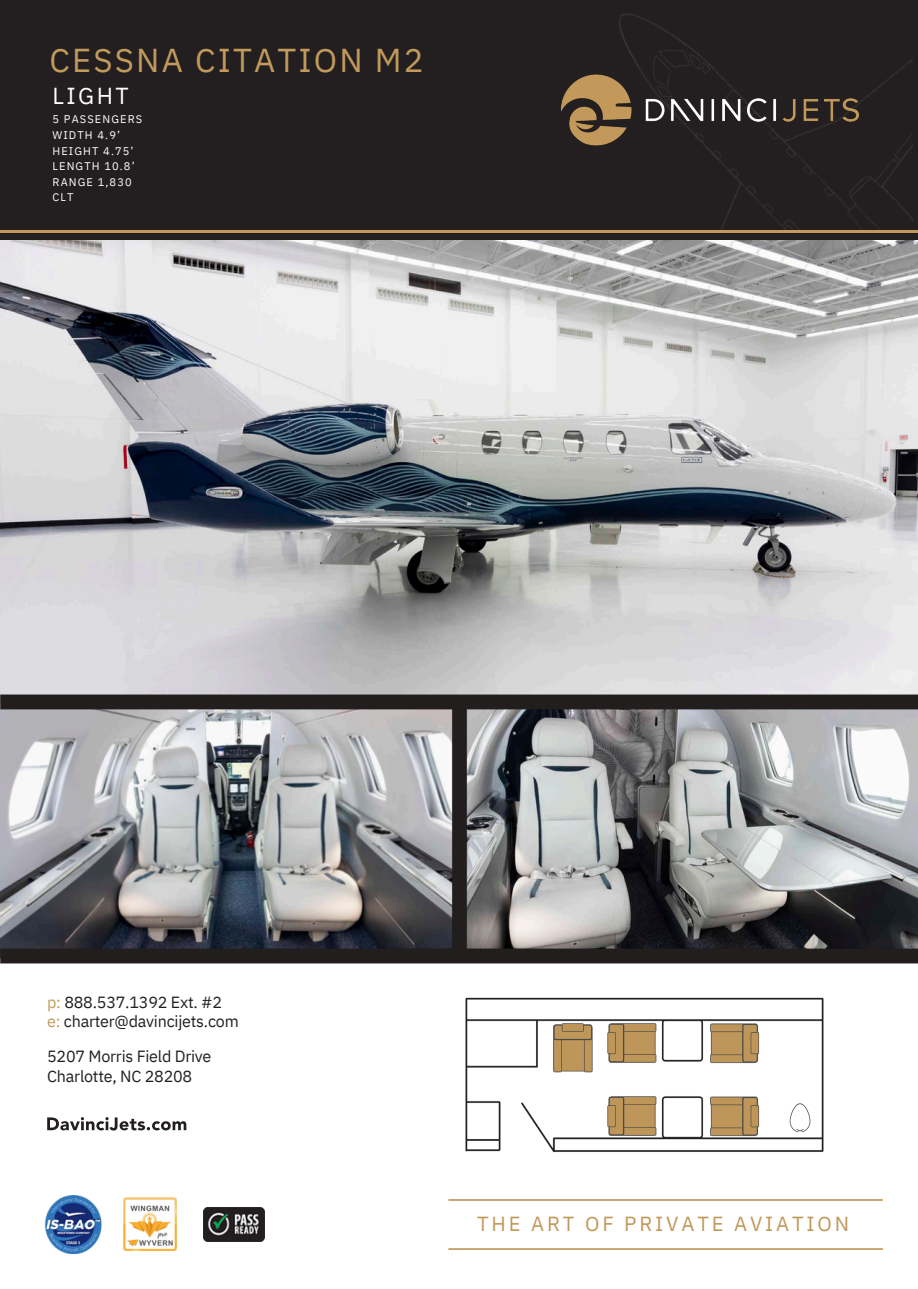
<style>
.page{position:relative;width:918px;height:1289px;background:#fff}
.page>*{position:absolute;margin:0;border:0;box-sizing:border-box;transform-origin:0 0}
.t1{font:33px "IBM Plex Sans";letter-spacing:.065em;color:#c29a5b}
.t2{font:23.1px "IBM Plex Sans";letter-spacing:.105em;color:#fff}
.t3{font:20.4px "IBM Plex Sans";letter-spacing:.14em;color:#c19759}
.t4{font:16.2px "IBM Plex Sans";letter-spacing:-.015em;color:#231f20}
.t5{font:11.1px/15.8px "IBM Plex Sans";letter-spacing:.1em;color:#fff}
.s1{color:#c29a5b}
</style>
<div class="page">
<img style="left:0;top:239px;width:918px;height:448px">
<div style="left:0;top:0;width:918px;height:239px;background:#231f20"></div>
<hr style="left:0;top:231px;width:918px;height:1px;background:#c2995a">
<img style="left:619px;top:14px;width:294px;height:216px">
<hr style="left:448px;top:1198px;width:435px;height:2px;background:#c19759">
<hr style="left:448px;top:1247px;width:435px;height:2px;background:#c19759">
<img style="left:561px;top:67px;width:305px;height:86px">
<img style="left:45px;top:1195px;width:57px;height:57px">
<img style="left:124px;top:1197px;width:52px;height:53px">
<img style="left:203px;top:1207px;width:62px;height:33px">
<svg style="left:47px;top:1117px;width:139px;height:13px"></svg>
<img style="left:0;top:687px;width:918px;height:277px">
<img style="left:465px;top:997px;width:359px;height:156px">
<p class="t1" style="left:50px;top:38px;width:376px">CESSNA CITATION M2</p>
<p class="t2" style="left:53px;top:80px;width:78px">LIGHT</p>
<p class="t5" style="left:53px;top:111px;width:91px">5 PASSENGERS<br>WIDTH 4.9’<br>HEIGHT 4.75’<br>LENGTH 10.8’<br>RANGE 1,830</p>
<p class="t5" style="left:53px;top:189px;width:23px">CLT</p>
<p class="t4" style="left:47px;top:990px;width:176px"><span class="s1">p:</span> 888.537.1392 Ext. #2</p>
<p class="t4" style="left:47px;top:1010px;width:193px"><span class="s1">e:</span> charter@davincijets.com</p>
<p class="t4" style="left:47px;top:1045px;width:166px">5207 Morris Field Drive</p>
<p class="t4" style="left:47px;top:1064px;width:147px">Charlotte, NC 28208</p>
<p class="t3" style="left:477px;top:1209px;width:374px">THE ART OF PRIVATE AVIATION</p>
</div>
